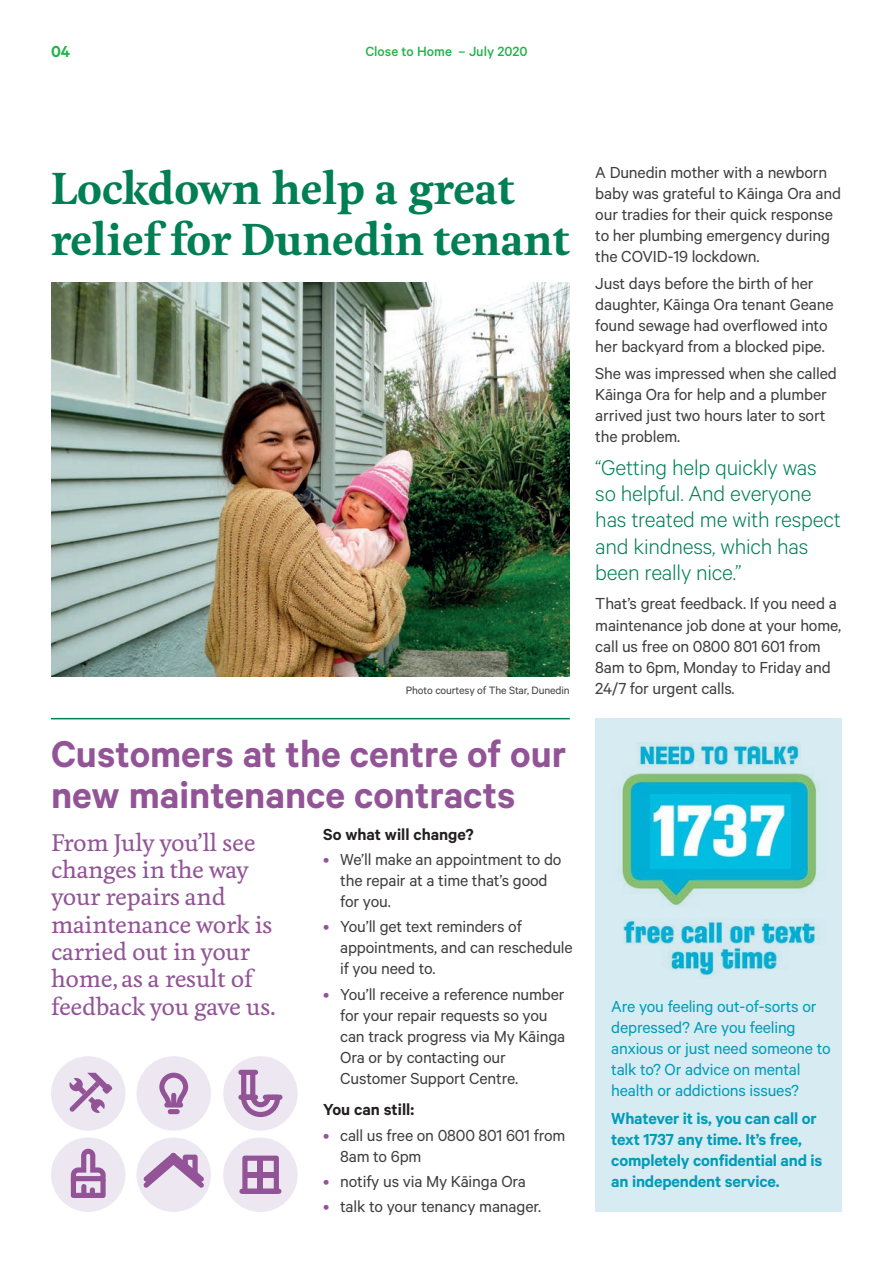
<style>
.page{position:relative;width:893px;height:1263px;background:#fff}
.page>*{position:absolute;margin:0;border:0;box-sizing:border-box;transform-origin:0 0}
.t1{font:600 42px/40.5px "Calibre";color:#925497}
.t2{font:700 42px/51px "Feijoa";color:#007f54}
.t3{font:300 24px/26.2px "Calibre";letter-spacing:-.01em;color:#007f54}
.t4{font:500 22.5px/27.5px "Feijoa";letter-spacing:-.01em;color:#925497}
.t5{font:18px/21px "Calibre";letter-spacing:-.01em;color:#3e3e3f}
.t6{font:18px/21px "Calibre";letter-spacing:-.01em;color:#009bb9}
.t7{font:600 18px/21px "Calibre";letter-spacing:-.01em;color:#009bb9}
.t8{font:600 18px "Calibre";color:#231f20}
.t9{font:600 18px "Calibre";color:#23b24b}
.t10{font:500 15px "Calibre";color:#23b24b}
.t11{font:12px "Calibre";letter-spacing:-.01em;color:#3e3e3f}
.s1{color:#925497}
</style>
<div class="page">
<div style="left:595px;top:719px;width:247px;height:493px;background:#d6ebf2"></div>
<img style="left:51px;top:283px;width:519px;height:393px">
<hr style="left:51px;top:718px;width:519px;height:1px;background:#007f54">
<div style="left:51px;top:1056px;width:74px;height:75px;background:#ede7f2;border-radius:50%"></div>
<svg style="left:69px;top:1073px;width:44px;height:40px"></svg>
<div style="left:137px;top:1056px;width:74px;height:75px;background:#ede7f2;border-radius:50%"></div>
<div style="left:168px;top:1109px;width:12px;height:5px;background:#925497;border-radius:3px"></div>
<svg style="left:159px;top:1073px;width:29px;height:32px"></svg>
<div style="left:164px;top:1102px;width:19px;height:5px;background:#925497;border-radius:3px"></div>
<div style="left:223px;top:1056px;width:75px;height:75px;background:#ede7f2;border-radius:50%"></div>
<svg style="left:238px;top:1070px;width:42px;height:47px"></svg>
<div style="left:238px;top:1095px;width:20px;height:5px;background:#925497;border-radius:3px"></div>
<div style="left:263px;top:1095px;width:19px;height:5px;background:#925497;border-radius:3px"></div>
<div style="left:51px;top:1137px;width:74px;height:75px;background:#ede7f2;border-radius:50%"></div>
<svg style="left:71px;top:1149px;width:35px;height:49px"></svg>
<div style="left:223px;top:1137px;width:75px;height:75px;background:#ede7f2;border-radius:50%"></div>
<svg style="left:242px;top:1155px;width:37px;height:34px"></svg>
<div style="left:239px;top:1189px;width:42px;height:5px;background:#925497;border-radius:3px"></div>
<div style="left:137px;top:1137px;width:74px;height:75px;background:#ede7f2;border-radius:50%"></div>
<svg style="left:143px;top:1152px;width:61px;height:36px"></svg>
<img style="left:621px;top:742px;width:199px;height:236px">
<img style="left:651px;top:794px;width:140px;height:74px">
<p class="t9" style="left:51px;top:41px;width:21px">04</p>
<p class="t10" style="left:365px;top:42px;width:164px">Close to Home – July 2020</p>
<h1 class="t2" style="left:51px;top:163px;width:520px">Lockdown help a great relief for Dunedin tenant</h1>
<p class="t5" style="left:595px;top:161px;width:247px">A Dunedin mother with a newborn baby was grateful to Kāinga Ora and our tradies for their quick response to her plumbing emergency during the COVID-19 lockdown.</p>
<p class="t5" style="left:595px;top:272px;width:240px">Just days before the birth of her daughter, Kāinga Ora tenant Geane found sewage had overflowed into her backyard from a blocked pipe.</p>
<p class="t5" style="left:595px;top:363px;width:243px">She was impressed when she called<br>Kāinga Ora for help and a plumber arrived just two hours later to sort the problem.</p>
<h2 class="t3" style="left:595px;top:453px;width:247px">“Getting help quickly was so helpful. And everyone has treated me with respect and kindness, which has been really nice.”</h2>
<p class="t5" style="left:595px;top:593px;width:247px">That’s great feedback. If you need a maintenance job done at your home, call us free on 0800 801 601 from<br>8am to 6pm, Monday to Friday and</p>
<p class="t11" style="left:406px;top:683px;width:165px">Photo courtesy of The Star, Dunedin</p>
<p class="t5" style="left:595px;top:677px;width:141px">24/7 for urgent calls.</p>
<h1 class="t1" style="left:51px;top:733px;width:517px">Customers at the centre of our new maintenance contracts</h1>
<p class="t4" style="left:51px;top:829px;width:226px">From July you’ll see changes in the way your repairs and maintenance work is carried out in your home, as a result of feedback you gave us.</p>
<p class="t8" style="left:323px;top:823px;width:152px">So what will change?</p>
<p class="t5" style="left:340px;top:848px;width:223px;text-indent:-17px"><span class="s1">•</span> We’ll make an appointment to do the repair at a time that’s good for you.</p>
<p class="t5" style="left:340px;top:915px;width:234px;text-indent:-17px"><span class="s1">•</span> You’ll get text reminders of appointments, and can reschedule if you need to.</p>
<p class="t5" style="left:340px;top:983px;width:227px;text-indent:-17px"><span class="s1">•</span> You’ll receive a reference number for your repair requests so you can track progress via My Kāinga<br>Ora or by contacting our<br>Customer Support Centre.</p>
<p class="t8" style="left:323px;top:1099px;width:92px">You can still:</p>
<p class="t5" style="left:340px;top:1124px;width:227px;text-indent:-17px"><span class="s1">•</span> call us free on 0800 801 601 from<br>8am to 6pm</p>
<p class="t5" style="left:323px;top:1170px;width:204px"><span class="s1">•</span> notify us via My Kāinga Ora</p>
<p class="t5" style="left:323px;top:1195px;width:220px"><span class="s1">•</span> talk to your tenancy manager.</p>
<p class="t6" style="left:611px;top:995px;width:221px">Are you feeling out-of-sorts or depressed? Are you feeling anxious or just need someone to talk to? Or advice on mental health or addictions issues?</p>
<p class="t7" style="left:611px;top:1107px;width:213px">Whatever it is, you can call or text 1737 any time. It’s free, completely confidential and is an independent service.</p>
</div>
